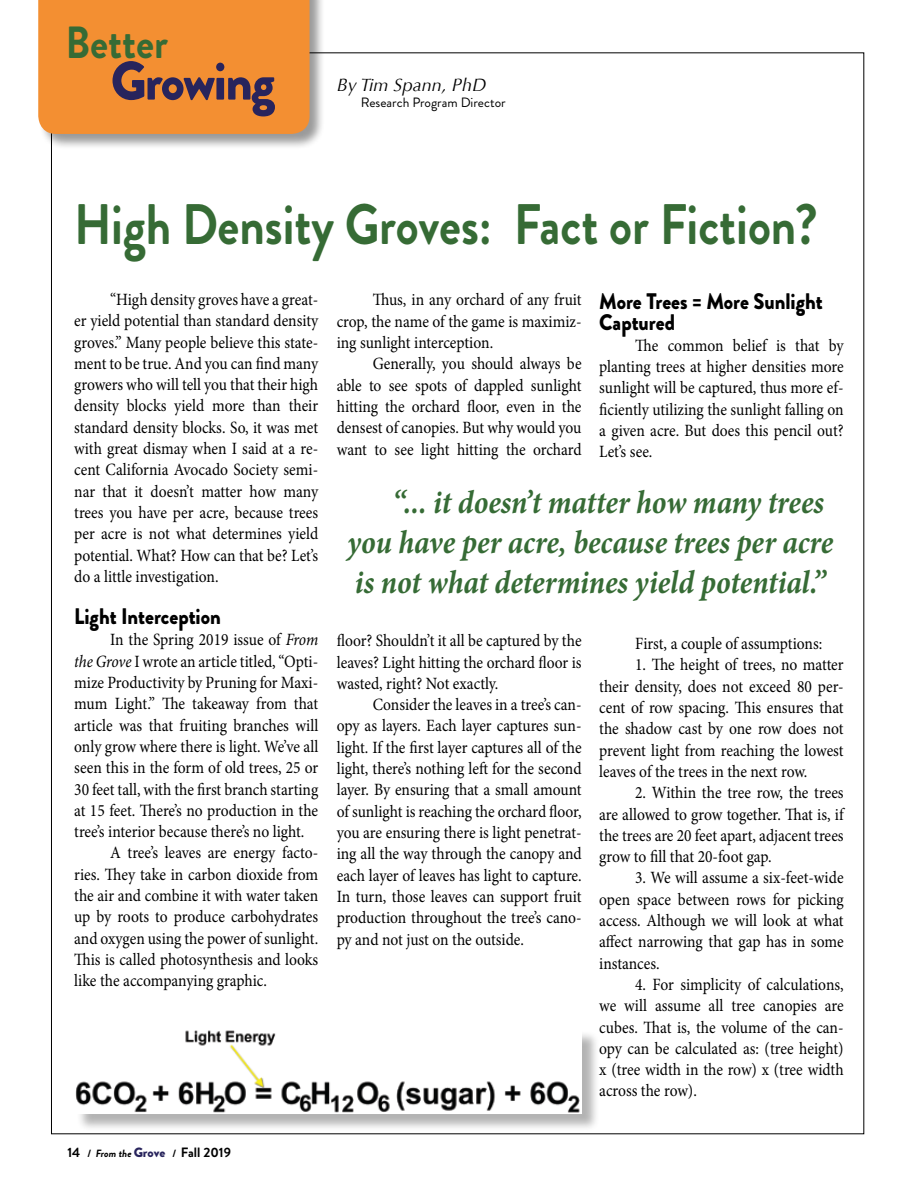
<style>
.page{position:relative;width:918px;height:1188px;background:#fff}
.page>*{position:absolute;margin:0;border:0;box-sizing:border-box;transform-origin:0 0}
.t1{font:700 57px "Brandon Grotesque";color:#366b35;scale:.86 1}
.t2{font:900 54.3px "Brandon Grotesque";color:#28245c;scale:.95 1}
.t3{font:700 45px "Brandon Grotesque";color:#366b35;scale:.9 1}
.t4{font:italic 700 33px/39.6px "Minion Pro";color:#366b35;scale:.9 1}
.t5{font:900 22.5px/21px "Brandon Grotesque";letter-spacing:-.005em;color:#000;scale:.9 1}
.t6{font:italic 18px "Optima";color:#000}
.t7{font:17.25px/21.3px "Minion Pro";color:#000;text-align:justify;scale:.9 1}
.t8{font:700 13.5px "Brandon Grotesque";color:#000}
.t9{font:13.5px "Brandon Grotesque";color:#000}
.s1{font-style:italic}
.s2{font-size:10.5px}
.s3{font-style:italic;font-size:10.5px}
.s4{font-weight:900;color:#28245c}
</style>
<div class="page">
<div style="left:38px;top:0;width:294px;height:156px;background:#000;opacity:.4"></div>
<div style="left:38px;top:0;width:272px;height:134px;background:#f38f32"></div>
<div style="left:77px;top:1030px;width:529px;height:109px;background:#000;opacity:.3"></div>
<img style="left:75px;top:1030px;width:506px;height:84px">
<h3 class="t3" style="left:66px;top:11px;width:115px">Better</h3>
<h2 class="t2" style="left:111px;top:42px;width:175px">Growing</h2>
<p class="t6" style="left:337px;top:74px;width:151px">By Tim Spann, PhD</p>
<p class="t9" style="left:361px;top:93px;width:146px">Research Program Director</p>
<h1 class="t1" style="left:74px;top:185px;width:866px">High Density Groves: Fact or Fiction?</h1>
<p class="t7" style="left:74px;top:289px;width:273px;text-indent:36px">“High density groves have a great&shy;er yield potential than standard density groves.” Many people believe this state&shy;ment to be true. And you can find many growers who will tell you that their high density blocks yield more than their standard density blocks. So, it was met with great dismay when I said at a re&shy;cent California Avocado Society semi&shy;nar that it doesn’t matter how many trees you have per acre, because trees per acre is not what determines yield potential. What? How can that be? Let’s do a little investigation.</p>
<h3 class="t5" style="left:74px;top:606px;width:164px">Light I nterception</h3>
<p class="t7" style="left:110px;top:629px;width:233px">In the Spring 2019 issue of <span class="s1">From</span></p>
<p class="t7" style="left:74px;top:651px;width:273px"><span class="s1">the Grove</span> I wrote an article titled, “Opti-</p>
<p class="t7" style="left:74px;top:672px;width:273px">mize Productivity by Pruning for Maxi-</p>
<p class="t7" style="left:74px;top:693px;width:273px">mum Light.” The takeaway from that</p>
<p class="t7" style="left:74px;top:715px;width:273px">article was that fruiting branches will</p>
<p class="t7" style="left:74px;top:736px;width:273px">only grow where there is light. We’ve all</p>
<p class="t7" style="left:74px;top:757px;width:273px">seen this in the form of old trees, 25 or</p>
<p class="t7" style="left:74px;top:778px;width:273px">30 feet tall, with the first branch starting</p>
<p class="t7" style="left:74px;top:800px;width:273px">at 15 feet. There’s no production in the</p>
<p class="t7" style="left:74px;top:821px;width:257px">tree’s interior because there’s no light.</p>
<p class="t7" style="left:110px;top:842px;width:233px">A tree’s leaves are energy facto-</p>
<p class="t7" style="left:74px;top:864px;width:273px">ries. They take in carbon dioxide from</p>
<p class="t7" style="left:74px;top:885px;width:273px">the air and combine it with water taken</p>
<p class="t7" style="left:74px;top:906px;width:273px">up by roots to produce carbohydrates</p>
<p class="t7" style="left:74px;top:928px;width:273px">and oxygen using the power of sunlight.</p>
<p class="t7" style="left:74px;top:949px;width:273px">This is called photosynthesis and looks</p>
<p class="t7" style="left:74px;top:970px;width:216px">like the accompanying graphic.</p>
<p class="t7" style="left:337px;top:289px;width:274px;text-indent:36px">Thus, in any orchard of any fruit crop, the name of the game is maximiz&shy;ing sunlight interception.</p>
<p class="t7" style="left:337px;top:353px;width:274px;text-indent:36px">Generally, you should always be able to see spots of dappled sunlight hitting the orchard floor, even in the densest of canopies. But why would you want to see light hitting the orchard</p>
<h3 class="t5" style="left:599px;top:291px;width:250px">More Trees = More Sunlight<br>Captured</h3>
<p class="t7" style="left:599px;top:335px;width:273px;text-indent:36px">The common belief is that by planting trees at higher densities more sunlight will be captured, thus more ef&shy;ficiently utilizing the sunlight falling on a given acre. But does this pencil out?<br>Let’s see.</p>
<h3 class="t4" style="left:347px;top:483px;width:542px;text-indent:45px">“... it doesn’t matter how many trees you have per acre, because trees per acre is not what determines yield potential.”</h3>
<p class="t7" style="left:337px;top:630px;width:274px">floor? Shouldn’t it all be captured by the leaves? Light hitting the orchard floor is wasted, right? Not exactly.</p>
<p class="t7" style="left:337px;top:694px;width:274px;text-indent:36px">Consider the leaves in a tree’s can&shy;opy as layers. Each layer captures sun&shy;light. If the first layer captures all of the light, there’s nothing left for the second layer. By ensuring that a small amount of sunlight is reaching the orchard floor, you are ensuring there is light penetrat&shy;ing all the way through the canopy and each layer of leaves has light to capture.<br>In turn, those leaves can support fruit production throughout the tree’s cano&shy;py and not just on the outside.</p>
<p class="t7" style="left:635px;top:633px;width:209px">First, a couple of assumptions:</p>
<p class="t7" style="left:599px;top:654px;width:273px;text-indent:36px">1. The height of trees, no matter their density, does not exceed 80 per&shy;cent of row spacing. This ensures that the shadow cast by one row does not prevent light from reaching the lowest leaves of the trees in the next row.</p>
<p class="t7" style="left:599px;top:782px;width:273px;text-indent:36px">2. Within the tree row, the trees are allowed to grow together. That is, if the trees are 20 feet apart, adjacent trees grow to fill that 20-foot gap.</p>
<p class="t7" style="left:599px;top:867px;width:273px;text-indent:36px">3. We will assume a six-feet-wide open space between rows for picking access. Although we will look at what affect narrowing that gap has in some instances.</p>
<p class="t7" style="left:599px;top:974px;width:273px;text-indent:36px">4. For simplicity of calculations, we will assume all tree canopies are cubes. That is, the volume of the can&shy;opy can be calculated as: (tree height) x (tree width in the row) x (tree width across the row).</p>
<p class="t8" style="left:68px;top:1143px;width:165px">14 <span class="s2">/</span> <span class="s3">From the</span> <span class="s4">Grove</span> <span class="s2">/</span> Fall 2019</p>
</div>
